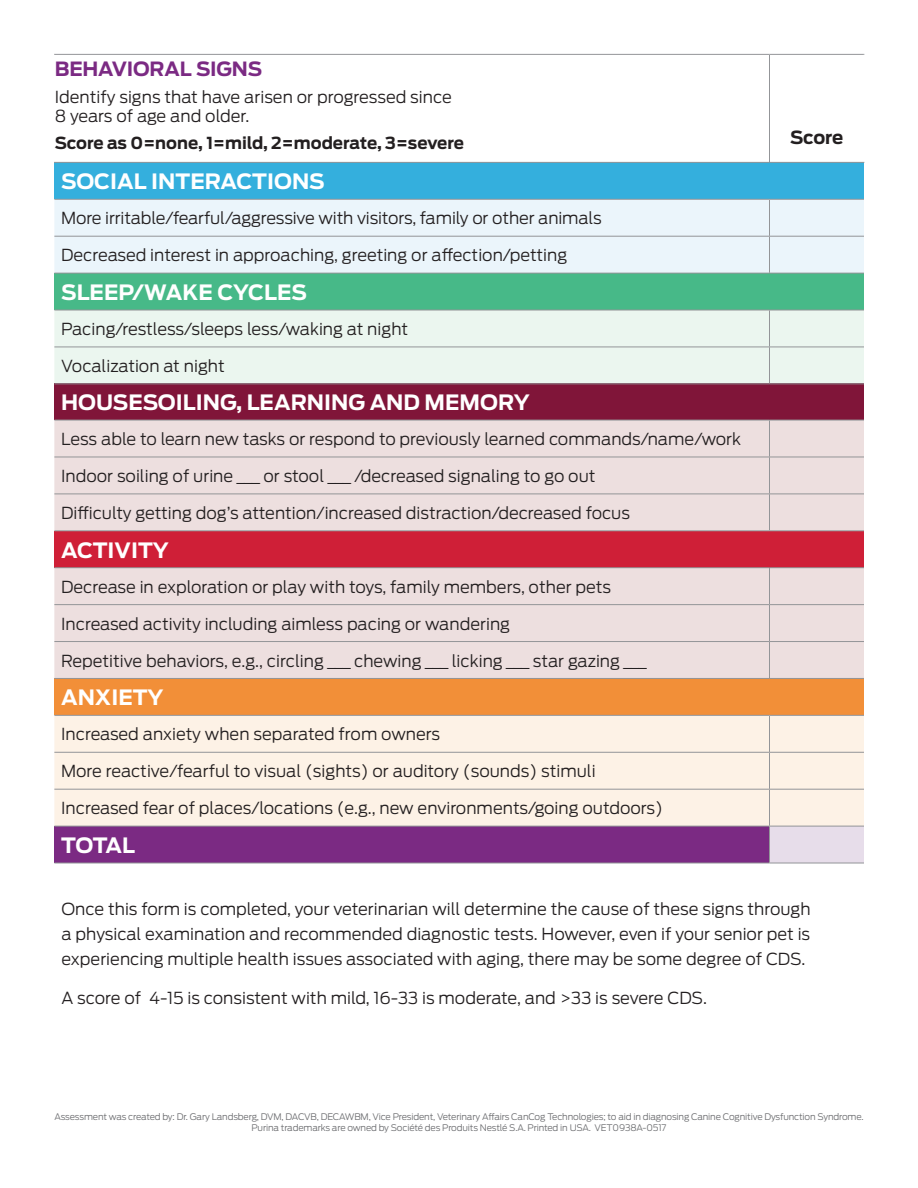
<style>
.page{position:relative;width:918px;height:1188px;background:#fff}
.page>*{position:absolute;margin:0;border:0;box-sizing:border-box;transform-origin:0 0}
.t1{font:700 21px "Antenna";color:#fff}
.Purple_Subhead{font:700 19.5px "Antenna";letter-spacing:-.01em;color:#7b2a83}
.Body_Copy{font:700 18px "Antenna";letter-spacing:-.01em;color:#231f20}
.Body_Copy-2{font:300 16.5px/24.8px "Antenna";color:#231f20}
.Body_Copy-3{font:700 16.5px "Antenna";color:#231f20}
.t2{font:300 9px "Antenna";letter-spacing:-.015em;color:#6c6d70}
</style>
<div class="page">
<div style="left:54px;top:162px;width:810px;height:37px;background:#34afdd"></div>
<div style="left:54px;top:200px;width:810px;height:73px;background:#ebf5fb"></div>
<div style="left:54px;top:273px;width:810px;height:37px;background:#47b988"></div>
<div style="left:54px;top:311px;width:810px;height:72px;background:#ebf6ef"></div>
<div style="left:54px;top:384px;width:810px;height:36px;background:#801539"></div>
<div style="left:54px;top:421px;width:810px;height:257px;background:#eddfdf"></div>
<div style="left:54px;top:531px;width:810px;height:37px;background:#cf1f37"></div>
<div style="left:54px;top:678px;width:810px;height:37px;background:#f28f38"></div>
<div style="left:54px;top:716px;width:810px;height:110px;background:#fdf2e6"></div>
<div style="left:54px;top:826px;width:716px;height:37px;background:#7b2a83"></div>
<div style="left:770px;top:826px;width:94px;height:37px;background:#e7ddea"></div>
<hr style="left:769px;top:200px;width:1px;height:36px;background:#939598">
<hr style="left:54px;top:236px;width:716px;height:1px;background:#939598">
<hr style="left:770px;top:236px;width:94px;height:1px;background:#939598">
<hr style="left:769px;top:237px;width:1px;height:36px;background:#939598">
<hr style="left:54px;top:347px;width:716px;height:1px;background:#939598">
<hr style="left:769px;top:310px;width:1px;height:37px;background:#939598">
<hr style="left:770px;top:347px;width:94px;height:1px;background:#939598">
<hr style="left:769px;top:347px;width:1px;height:36px;background:#939598">
<hr style="left:770px;top:54px;width:94px;height:1px;background:#939598">
<hr style="left:54px;top:54px;width:716px;height:1px;background:#939598">
<hr style="left:769px;top:55px;width:1px;height:107px;background:#939598">
<hr style="left:769px;top:420px;width:1px;height:37px;background:#939598">
<hr style="left:54px;top:567px;width:716px;height:1px;background:#939598">
<hr style="left:770px;top:567px;width:94px;height:1px;background:#939598">
<hr style="left:769px;top:568px;width:1px;height:36px;background:#939598">
<hr style="left:54px;top:604px;width:716px;height:1px;background:#939598">
<hr style="left:770px;top:604px;width:94px;height:1px;background:#939598">
<hr style="left:769px;top:605px;width:1px;height:36px;background:#939598">
<hr style="left:54px;top:641px;width:716px;height:1px;background:#939598">
<hr style="left:770px;top:641px;width:94px;height:1px;background:#939598">
<hr style="left:769px;top:642px;width:1px;height:36px;background:#939598">
<hr style="left:54px;top:715px;width:716px;height:1px;background:#939598">
<hr style="left:770px;top:715px;width:94px;height:1px;background:#939598">
<hr style="left:769px;top:716px;width:1px;height:36px;background:#939598">
<hr style="left:54px;top:752px;width:716px;height:1px;background:#939598">
<hr style="left:770px;top:752px;width:94px;height:1px;background:#939598">
<hr style="left:769px;top:753px;width:1px;height:36px;background:#939598">
<hr style="left:54px;top:789px;width:716px;height:1px;background:#939598">
<hr style="left:770px;top:789px;width:94px;height:1px;background:#939598">
<hr style="left:769px;top:790px;width:1px;height:36px;background:#939598">
<hr style="left:769px;top:826px;width:1px;height:37px;background:#939598">
<hr style="left:54px;top:863px;width:716px;height:1px;background:#939598">
<hr style="left:770px;top:863px;width:94px;height:1px;background:#939598">
<hr style="left:54px;top:457px;width:716px;height:1px;background:#939598">
<hr style="left:770px;top:457px;width:94px;height:1px;background:#939598">
<hr style="left:769px;top:457px;width:1px;height:37px;background:#939598">
<hr style="left:54px;top:494px;width:716px;height:1px;background:#939598">
<hr style="left:770px;top:494px;width:94px;height:1px;background:#939598">
<hr style="left:769px;top:494px;width:1px;height:36px;background:#939598">
<hr style="left:54px;top:162px;width:716px;height:1px;background:#939598">
<hr style="left:770px;top:162px;width:94px;height:1px;background:#939598">
<hr style="left:54px;top:199px;width:716px;height:1px;background:#939598">
<hr style="left:770px;top:199px;width:94px;height:1px;background:#939598">
<hr style="left:54px;top:273px;width:716px;height:1px;background:#939598">
<hr style="left:770px;top:273px;width:94px;height:1px;background:#939598">
<hr style="left:54px;top:310px;width:716px;height:1px;background:#939598">
<hr style="left:770px;top:310px;width:94px;height:1px;background:#939598">
<hr style="left:54px;top:383px;width:716px;height:1px;background:#939598">
<hr style="left:770px;top:383px;width:94px;height:1px;background:#939598">
<hr style="left:54px;top:420px;width:716px;height:1px;background:#939598">
<hr style="left:770px;top:420px;width:94px;height:1px;background:#939598">
<hr style="left:54px;top:530px;width:716px;height:1px;background:#939598">
<hr style="left:770px;top:530px;width:94px;height:1px;background:#939598">
<hr style="left:54px;top:678px;width:716px;height:1px;background:#939598">
<hr style="left:770px;top:678px;width:94px;height:1px;background:#939598">
<hr style="left:54px;top:826px;width:716px;height:1px;background:#939598">
<hr style="left:770px;top:826px;width:94px;height:1px;background:#939598">
<p class="Purple_Subhead" style="left:55px;top:57px;width:209px">BEHAVIORAL SIGNS</p>
<p class="Body_Copy-2" style="left:55px;top:87px;width:399px;line-height:19.8px">Identify signs that have arisen or progressed since<br>8 years of age and older.</p>
<p class="Body_Copy-3" style="left:55px;top:133px;width:411px">Score as 0=none, 1=mild, 2=moderate, 3=severe</p>
<p class="Body_Copy" style="left:790px;top:127px;width:55px">Score</p>
<p class="t1" style="left:61px;top:169px;width:265px">SOCIAL INTERACTIONS</p>
<p class="Body_Copy-2" style="left:61px;top:206px;width:542px">More irritable/fearful/aggressive with visitors, family or other animals</p>
<p class="Body_Copy-2" style="left:61px;top:243px;width:508px">Decreased interest in approaching, greeting or affection/petting</p>
<p class="t1" style="left:61px;top:280px;width:247px">SLEEP/WAKE CYCLES</p>
<p class="Body_Copy-2" style="left:61px;top:317px;width:349px">Pacing/restless/sleeps less/waking at night</p>
<p class="Body_Copy-2" style="left:61px;top:354px;width:165px">Vocalization at night</p>
<p class="t1" style="left:61px;top:390px;width:470px">HOUSESOILING, LEARNING AND MEMORY</p>
<p class="Body_Copy-2" style="left:61px;top:427px;width:681px">Less able to learn new tasks or respond to previously learned commands/name/work</p>
<p class="Body_Copy-2" style="left:61px;top:464px;width:536px">Indoor soiling of urine ___ or stool ___ /decreased signaling to go out</p>
<p class="Body_Copy-2" style="left:61px;top:501px;width:570px">Difficulty getting dog’s attention/increased distraction/decreased focus</p>
<p class="t1" style="left:61px;top:538px;width:109px">ACTIVITY</p>
<p class="Body_Copy-2" style="left:61px;top:574px;width:551px">Decrease in exploration or play with toys, family members, other pets</p>
<p class="Body_Copy-2" style="left:61px;top:611px;width:451px">Increased activity including aimless pacing or wandering</p>
<p class="Body_Copy-2" style="left:61px;top:648px;width:587px">Repetitive behaviors, e.g., circling ___ chewing ___ licking ___ star gazing ___</p>
<p class="t1" style="left:61px;top:685px;width:104px">ANXIETY</p>
<p class="Body_Copy-2" style="left:61px;top:722px;width:381px">Increased anxiety when separated from owners</p>
<p class="Body_Copy-2" style="left:61px;top:759px;width:536px">More reactive/fearful to visual (sights) or auditory (sounds) stimuli</p>
<p class="Body_Copy-2" style="left:61px;top:796px;width:603px">Increased fear of places/locations (e.g., new environments/going outdoors)</p>
<p class="t1" style="left:61px;top:833px;width:75px">TOTAL</p>
<p class="Body_Copy-2" style="left:62px;top:897px;width:751px;text-align:justify">Once this form is completed, your veterinarian will determine the cause of these signs through a physical examination and recommended diagnostic tests. However, even if your senior pet is experiencing multiple health issues associated with aging, there may be some degree of CDS.</p>
<p class="Body_Copy-2" style="left:62px;top:986px;width:647px">A score of 4-15 is consistent with mild, 16-33 is moderate, and &gt;33 is severe CDS.</p>
<p class="t2" style="left:54px;top:1111px;width:811px">Assessment was created by: Dr. Gary Landsberg, DVM, DACVB, DECAWBM, Vice President, Veterinary Affairs CanCog Technologies; to aid in diagnosing Canine Cognitive Dysfunction Syndrome.</p>
<p class="t2" style="left:252px;top:1122px;width:416px">Purina trademarks are owned by Société des Produits Nestlé S.A. Printed in USA. VET0938A-0517</p>
</div>
